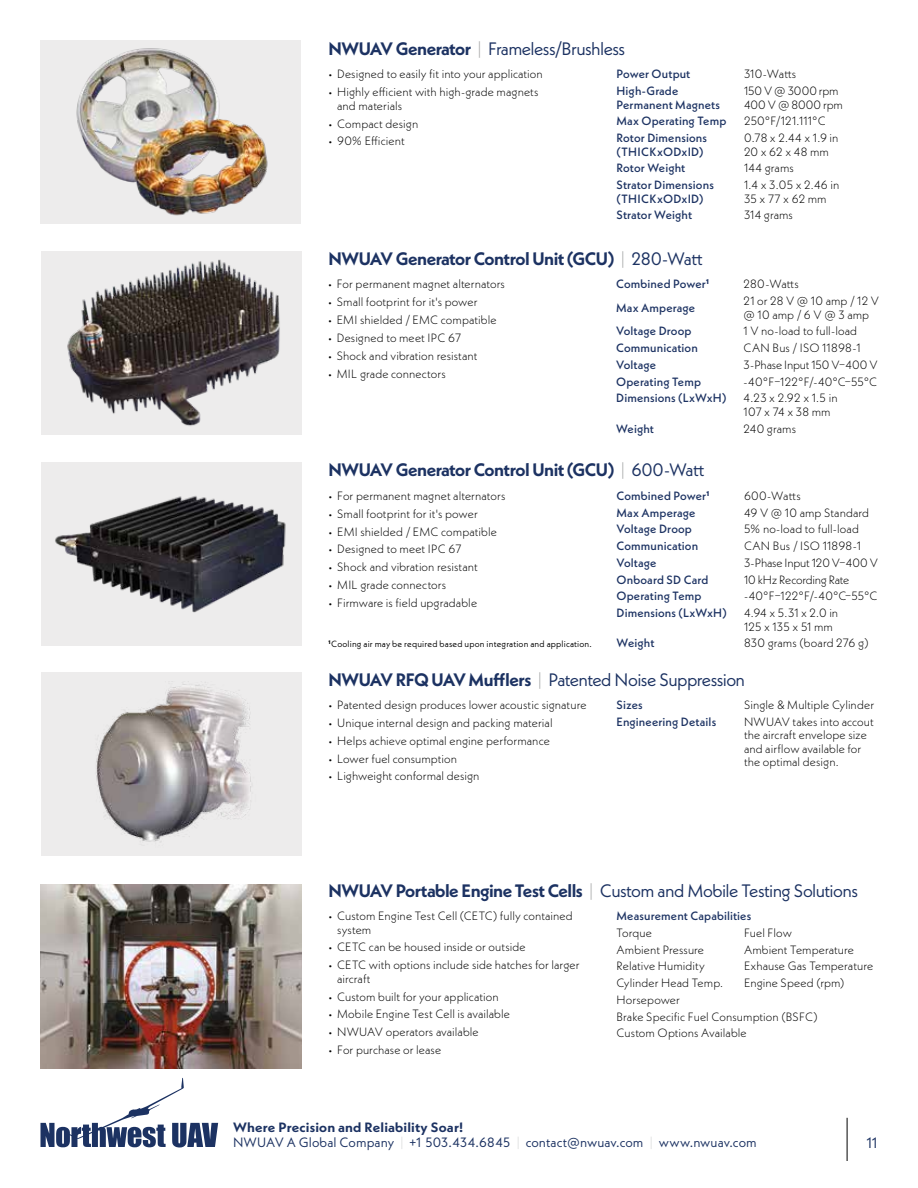
<style>
.page{position:relative;width:918px;height:1188px;background:#fff}
.page>*{position:absolute;margin:0;border:0;box-sizing:border-box;transform-origin:0 0}
.t1{font:18px "Neue Kabel";letter-spacing:-.035em;color:#1c3262}
.t2{font:700 18px "Neue Kabel";letter-spacing:-.03em;color:#1c3262}
.t3{font:15px "Neue Kabel";color:#1c3262}
.t4{font:13.5px/15px "Neue Kabel";letter-spacing:.01em;color:#1c3262}
.t5{font:300 12px/13.5px "Neue Kabel";letter-spacing:.005em;color:#000}
.t6{font:500 12px "Neue Kabel";letter-spacing:.01em;color:#1c3262}
.t7{font:300 12px "Neue Kabel";letter-spacing:-.015em;color:#000}
.t8{font:300 12px "Neue Kabel";letter-spacing:-.02em;color:#000}
.t9{font:9px "Neue Kabel";letter-spacing:.02em;color:#000}
.s1{font-weight:700}
.s2{font-weight:300;color:#abacac}
.s3{font-weight:400}
.s4{font-weight:100;color:#abacac}
</style>
<div class="page">
<hr style="left:847px;top:1118px;width:1px;height:43px;background:#000">
<svg style="left:40px;top:1078px;width:178px;height:70px"></svg>
<div style="left:41px;top:251px;width:261px;height:184px;background:#edecec"></div>
<div style="left:41px;top:672px;width:261px;height:184px;background:#edecec"></div>
<div style="left:40px;top:40px;width:262px;height:184px;background:#edecec"></div>
<div style="left:41px;top:462px;width:261px;height:184px;background:#edecec"></div>
<img style="left:67px;top:259px;width:213px;height:167px">
<img style="left:55px;top:496px;width:231px;height:117px">
<img style="left:76px;top:48px;width:192px;height:168px">
<img style="left:96px;top:682px;width:155px;height:160px">
<img style="left:40px;top:884px;width:261px;height:184px">
<h1 class="t1" style="left:328px;top:37px;width:298px"><span class="s1">NWUAV Generator</span> <span class="s2">|</span> Frameless/Brushless</h1>
<p class="t5" style="left:328px;top:67px;width:216px">• Designed to easily fit into your application</p>
<p class="t5" style="left:337px;top:85px;width:203px;text-indent:-9px">• Highly efficient with high-grade magnets and materials</p>
<p class="t5" style="left:329px;top:117px;width:91px">• Compact design</p>
<p class="t5" style="left:329px;top:134px;width:78px">• 90% Efficient</p>
<p class="t6" style="left:616px;top:67px;width:75px">Power Output</p>
<p class="t5" style="left:744px;top:67px;width:54px">310-Watts</p>
<p class="t6" style="left:616px;top:83px;width:63px">High-Grade</p>
<p class="t5" style="left:744px;top:84px;width:96px">150 V @ 3000 rpm</p>
<p class="t6" style="left:616px;top:97px;width:105px">Permanent Magnets</p>
<p class="t5" style="left:744px;top:98px;width:100px">400 V @ 8000 rpm</p>
<p class="t6" style="left:616px;top:114px;width:111px">Max Operating Temp</p>
<p class="t5" style="left:744px;top:114px;width:83px">250°F/121.111°C</p>
<p class="t6" style="left:616px;top:130px;width:92px">Rotor Dimensions</p>
<p class="t5" style="left:744px;top:131px;width:96px">0.78 x 2.44 x 1.9 in</p>
<p class="t6" style="left:616px;top:144px;width:88px">(THICKxODxID)</p>
<p class="t5" style="left:744px;top:145px;width:86px">20 x 62 x 48 mm</p>
<p class="t6" style="left:616px;top:161px;width:70px">Rotor Weight</p>
<p class="t5" style="left:744px;top:161px;width:51px">144 grams</p>
<p class="t6" style="left:616px;top:177px;width:99px">Strator Dimensions</p>
<p class="t5" style="left:744px;top:178px;width:97px">1.4 x 3.05 x 2.46 in</p>
<p class="t6" style="left:616px;top:191px;width:88px">(THICKxODxID)</p>
<p class="t5" style="left:744px;top:192px;width:84px">35 x 77 x 62 mm</p>
<p class="t6" style="left:616px;top:208px;width:77px">Strator Weight</p>
<p class="t5" style="left:744px;top:208px;width:51px">314 grams</p>
<h1 class="t2" style="left:328px;top:247px;width:376px">NWUAV Generator Control Unit (GCU) <span class="s2">|</span> <span class="s3">280-Watt</span></h1>
<p class="t6" style="left:616px;top:277px;width:94px">Combined Power<sup>1</sup></p>
<p class="t5" style="left:744px;top:277px;width:57px">280-Watts</p>
<p class="t6" style="left:616px;top:300px;width:80px">Max Amperage</p>
<p class="t5" style="left:744px;top:294px;width:137px">21 or 28 V @ 10 amp / 12 V @ 10 amp / 6 V @ 3 amp</p>
<p class="t6" style="left:616px;top:324px;width:77px">Voltage Droop</p>
<p class="t5" style="left:744px;top:324px;width:115px">1 V no-load to full-load</p>
<p class="t6" style="left:616px;top:340px;width:83px">Communication</p>
<p class="t5" style="left:744px;top:341px;width:118px">CAN Bus / ISO 11898-1</p>
<p class="t6" style="left:616px;top:357px;width:42px">Voltage</p>
<p class="t7" style="left:744px;top:357px;width:135px">3-Phase Input 150 V–400 V</p>
<p class="t6" style="left:616px;top:374px;width:86px">Operating Temp</p>
<p class="t5" style="left:744px;top:375px;width:135px">-40°F–122°F/-40°C–55°C</p>
<p class="t6" style="left:616px;top:391px;width:112px">Dimensions (LxWxH)</p>
<p class="t5" style="left:744px;top:391px;width:95px">4.23 x 2.92 x 1.5 in<br>107 x 74 x 38 mm</p>
<p class="t6" style="left:616px;top:421px;width:39px">Weight</p>
<p class="t5" style="left:744px;top:422px;width:54px">240 grams</p>
<p class="t5" style="left:328px;top:277px;width:178px">• For permanent magnet alternators</p>
<p class="t5" style="left:328px;top:295px;width:151px">• Small footprint for it's power</p>
<p class="t5" style="left:328px;top:313px;width:170px">• EMI shielded / EMC compatible</p>
<p class="t5" style="left:328px;top:331px;width:134px">• Designed to meet IPC 67</p>
<p class="t5" style="left:328px;top:349px;width:151px">• Shock and vibration resistant</p>
<p class="t5" style="left:328px;top:367px;width:119px">• MIL grade connectors</p>
<h1 class="t2" style="left:328px;top:459px;width:378px">NWUAV Generator Control Unit (GCU) <span class="s2">|</span> <span class="s3">600-Watt</span></h1>
<p class="t5" style="left:328px;top:489px;width:178px">• For permanent magnet alternators</p>
<p class="t5" style="left:328px;top:507px;width:151px">• Small footprint for it's power</p>
<p class="t5" style="left:328px;top:524px;width:170px">• EMI shielded / EMC compatible</p>
<p class="t5" style="left:328px;top:542px;width:134px">• Designed to meet IPC 67</p>
<p class="t5" style="left:328px;top:560px;width:151px">• Shock and vibration resistant</p>
<p class="t5" style="left:328px;top:578px;width:119px">• MIL grade connectors</p>
<p class="t5" style="left:328px;top:596px;width:150px">• Firmware is field upgradable</p>
<p class="t9" style="left:328px;top:638px;width:265px"><sup>1</sup>Cooling air may be required based upon integration and application.</p>
<p class="t6" style="left:616px;top:488px;width:94px">Combined Power<sup>1</sup></p>
<p class="t5" style="left:744px;top:489px;width:58px">600-Watts</p>
<p class="t6" style="left:617px;top:505px;width:80px">Max Amperage</p>
<p class="t5" style="left:744px;top:506px;width:127px">49 V @ 10 amp Standard</p>
<p class="t6" style="left:617px;top:521px;width:77px">Voltage Droop</p>
<p class="t5" style="left:744px;top:522px;width:116px">5% no-load to full-load</p>
<p class="t6" style="left:617px;top:538px;width:83px">Communication</p>
<p class="t5" style="left:744px;top:539px;width:118px">CAN Bus / ISO 11898-1</p>
<p class="t6" style="left:617px;top:555px;width:42px">Voltage</p>
<p class="t7" style="left:744px;top:555px;width:135px">3-Phase Input 120 V–400 V</p>
<p class="t6" style="left:617px;top:572px;width:94px">Onboard SD Card</p>
<p class="t8" style="left:744px;top:572px;width:107px">10 kHz Recording Rate</p>
<p class="t6" style="left:617px;top:588px;width:86px">Operating Temp</p>
<p class="t5" style="left:744px;top:589px;width:135px">-40°F–122°F/-40°C–55°C</p>
<p class="t6" style="left:617px;top:605px;width:112px">Dimensions (LxWxH)</p>
<p class="t5" style="left:744px;top:606px;width:96px">4.94 x 5.31 x 2.0 in<br>125 x 135 x 51 mm</p>
<p class="t6" style="left:617px;top:635px;width:39px">Weight</p>
<p class="t5" style="left:744px;top:636px;width:126px">830 grams (board 276 g)</p>
<h1 class="t1" style="left:328px;top:668px;width:418px"><span class="s1">NWUAV RFQ UAV Mufflers</span> <span class="s2">|</span> Patented Noise Suppression</h1>
<p class="t5" style="left:329px;top:698px;width:260px">• Patented design produces lower acoustic signature</p>
<p class="t5" style="left:329px;top:716px;width:226px">• Unique internal design and packing material</p>
<p class="t5" style="left:329px;top:734px;width:223px">• Helps achieve optimal engine performance</p>
<p class="t5" style="left:329px;top:752px;width:130px">• Lower fuel consumption</p>
<p class="t5" style="left:329px;top:769px;width:153px">• Lighweight conformal design</p>
<p class="t6" style="left:616px;top:697px;width:28px">Sizes</p>
<p class="t5" style="left:744px;top:698px;width:132px">Single &amp; Multiple Cylinder</p>
<p class="t6" style="left:616px;top:714px;width:101px">Engineering Details</p>
<p class="t5" style="left:744px;top:715px;width:131px">NWUAV takes into accout the aircraft envelope size and airflow available for the optimal design.</p>
<h1 class="t1" style="left:328px;top:879px;width:531px"><span class="s1">NWUAV Portable Engine Test Cells</span> <span class="s2">|</span> Custom and Mobile Testing Solutions</h1>
<p class="t5" style="left:337px;top:909px;width:237px;text-indent:-9px">• Custom Engine Test Cell (CETC) fully contained system</p>
<p class="t5" style="left:328px;top:940px;width:199px">• CETC can be housed inside or outside</p>
<p class="t5" style="left:337px;top:958px;width:244px;text-indent:-9px">• CETC with options include side hatches for larger aircraft</p>
<p class="t5" style="left:328px;top:989px;width:172px">• Custom built for your application</p>
<p class="t5" style="left:328px;top:1007px;width:183px">• Mobile Engine Test Cell is available</p>
<p class="t5" style="left:328px;top:1025px;width:152px">• NWUAV operators available</p>
<p class="t5" style="left:328px;top:1043px;width:114px">• For purchase or lease</p>
<p class="t6" style="left:616px;top:908px;width:136px">Measurement Capabilities</p>
<p class="t5" style="left:616px;top:926px;width:37px">Torque</p>
<p class="t5" style="left:744px;top:926px;width:49px">Fuel Flow</p>
<p class="t5" style="left:616px;top:943px;width:89px">Ambient Pressure</p>
<p class="t5" style="left:744px;top:943px;width:112px">Ambient Temperature</p>
<p class="t5" style="left:616px;top:959px;width:90px">Relative Humidity</p>
<p class="t5" style="left:744px;top:959px;width:131px">Exhause Gas Temperature</p>
<p class="t5" style="left:616px;top:976px;width:108px">Cylinder Head Temp.</p>
<p class="t5" style="left:744px;top:976px;width:102px">Engine Speed (rpm)</p>
<p class="t5" style="left:616px;top:991px;width:203px;line-height:16.8px">Horsepower<br>Brake Specific Fuel Consumption (BSFC)<br>Custom Options Available</p>
<p class="t4" style="left:233px;top:1120px;width:525px"><span class="s1">Where Precision and Reliability Soar!<br></span>NWUAV A Global Company <span class="s4">|</span> +1 503.434.6845 <span class="s4">|</span> contact@nwuav.com <span class="s4">|</span> www.nwuav.com</p>
<p class="t3" style="left:866px;top:1133px;width:13px">11</p>
</div>
